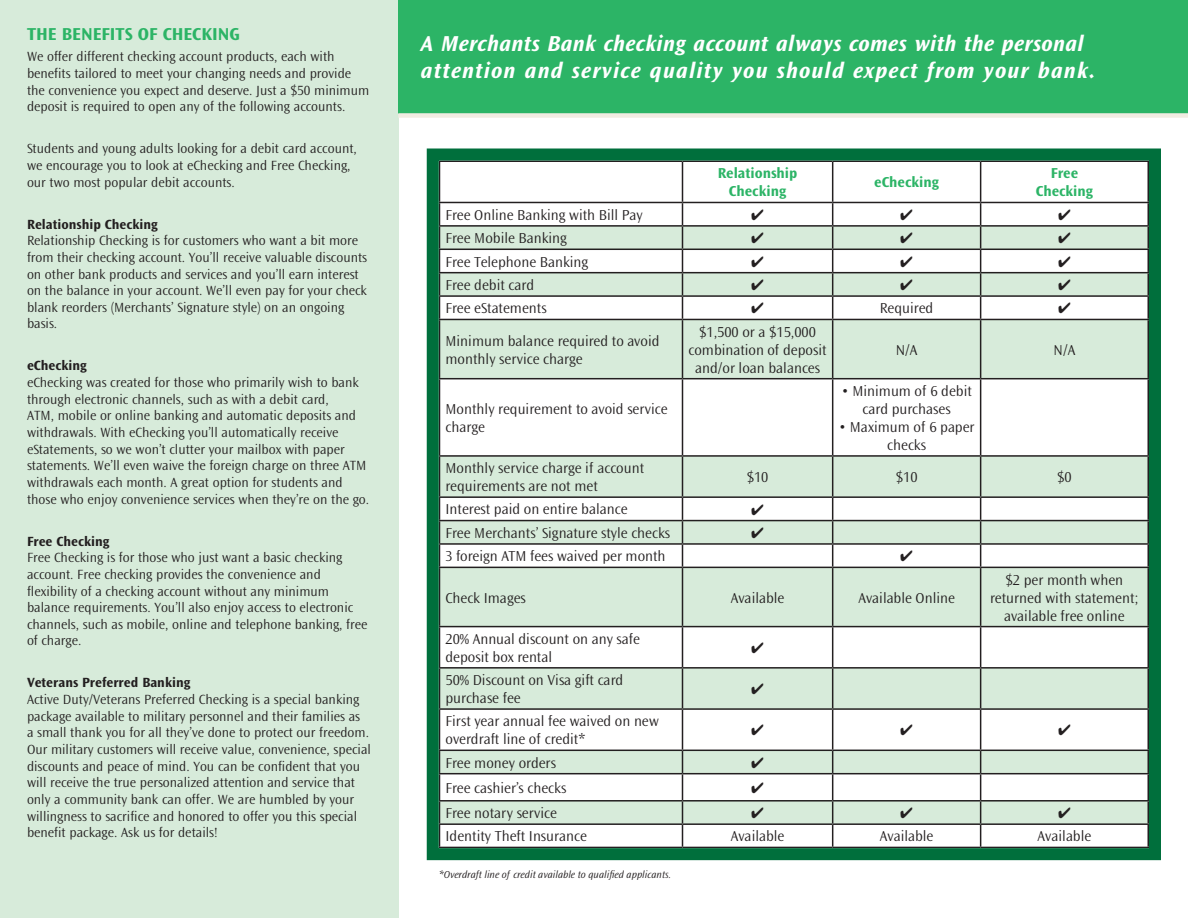
<style>
.page{position:relative;width:1188px;height:918px;background:#fff}
.page>*{position:absolute;margin:0;border:0;box-sizing:border-box;transform-origin:0 0}
.t1{font:italic 700 22.5px/27px "Ocean Sans";letter-spacing:.015em;color:#fff}
.body_copy{font:700 18px "Ocean Sans";color:#2cb466}
.t2{font:300 15px/18px "Ocean Sans";color:#231f20}
.t3{font:700 15px/18px "Ocean Sans";color:#2cb466;text-align:center}
.body_copy-2{font:300 13.8px/16.6px "Ocean Sans";color:#231f20}
.t4{font:italic 300 10.5px "Ocean Sans";color:#231f20}
.s1{font-weight:700}
</style>
<div class="page">
<div style="left:0;top:0;width:398px;height:918px;background:#d7ebda"></div>
<div style="left:398px;top:0;width:790px;height:114px;background:#2cb466"></div>
<div style="left:398px;top:113px;width:790px;height:5px;background:#f1ece2"></div>
<svg style="left:426px;top:148px;width:735px;height:713px"></svg>
<svg style="left:752px;top:209px;width:11px;height:11px"></svg>
<svg style="left:901px;top:209px;width:11px;height:11px"></svg>
<svg style="left:1059px;top:209px;width:11px;height:11px"></svg>
<svg style="left:752px;top:233px;width:11px;height:10px"></svg>
<svg style="left:901px;top:233px;width:11px;height:10px"></svg>
<svg style="left:1059px;top:233px;width:11px;height:10px"></svg>
<svg style="left:752px;top:256px;width:11px;height:11px"></svg>
<svg style="left:901px;top:256px;width:11px;height:11px"></svg>
<svg style="left:1059px;top:256px;width:11px;height:11px"></svg>
<svg style="left:752px;top:279px;width:11px;height:11px"></svg>
<svg style="left:901px;top:279px;width:11px;height:11px"></svg>
<svg style="left:1059px;top:279px;width:11px;height:11px"></svg>
<svg style="left:752px;top:303px;width:11px;height:11px"></svg>
<svg style="left:1059px;top:303px;width:11px;height:11px"></svg>
<svg style="left:752px;top:504px;width:11px;height:11px"></svg>
<svg style="left:752px;top:527px;width:11px;height:11px"></svg>
<svg style="left:901px;top:551px;width:11px;height:11px"></svg>
<svg style="left:752px;top:642px;width:11px;height:11px"></svg>
<svg style="left:752px;top:683px;width:11px;height:11px"></svg>
<svg style="left:752px;top:725px;width:11px;height:11px"></svg>
<svg style="left:901px;top:725px;width:11px;height:11px"></svg>
<svg style="left:1059px;top:725px;width:11px;height:11px"></svg>
<svg style="left:752px;top:757px;width:11px;height:11px"></svg>
<svg style="left:752px;top:782px;width:11px;height:11px"></svg>
<svg style="left:752px;top:807px;width:11px;height:11px"></svg>
<svg style="left:901px;top:807px;width:11px;height:11px"></svg>
<svg style="left:1059px;top:807px;width:11px;height:11px"></svg>
<p class="body_copy" style="left:27px;top:25px;width:214px">THE BENEFITS OF CHECKING</p>
<p class="body_copy-2" style="left:27px;top:49px;width:344px">We offer different checking account products, each with benefits tailored to meet your changing needs and provide the convenience you expect and deserve. Just a $50 minimum deposit is required to open any of the following accounts.</p>
<p class="body_copy-2" style="left:27px;top:141px;width:331px">Students and young adults looking for a debit card account, we encourage you to look at eChecking and Free Checking, our two most popular debit accounts.</p>
<p class="body_copy-2" style="left:27px;top:216px;width:342px"><span class="s1">Relationship Checking<br></span>Relationship Checking is for customers who want a bit more from their checking account. You’ll receive valuable discounts on other bank products and services and you’ll earn interest on the balance in your account. We’ll even pay for your check blank reorders (Merchants’ Signature style) on an ongoing basis.</p>
<p class="body_copy-2" style="left:27px;top:358px;width:344px"><span class="s1">eChecking<br></span>eChecking was created for those who primarily wish to bank through electronic channels, such as with a debit card,<br>ATM, mobile or online banking and automatic deposits and withdrawals. With eChecking you’ll automatically receive eStatements, so we won’t clutter your mailbox with paper statements. We’ll even waive the foreign charge on three ATM withdrawals each month. A great option for students and those who enjoy convenience services when they’re on the go.</p>
<p class="body_copy-2" style="left:27px;top:533px;width:342px"><span class="s1">Free Checking<br></span>Free Checking is for those who just want a basic checking account. Free checking provides the convenience and flexibility of a checking account without any minimum balance requirements. You’ll also enjoy access to electronic channels, such as mobile, online and telephone banking, free of charge.</p>
<p class="body_copy-2" style="left:27px;top:675px;width:345px"><span class="s1">Veterans Preferred Banking<br></span>Active Duty/Veterans Preferred Checking is a special banking package available to military personnel and their families as<br>a small thank you for all they’ve done to protect our freedom.<br>Our military customers will receive value, convenience, special discounts and peace of mind. You can be confident that you will receive the true personalized attention and service that only a community bank can offer. We are humbled by your willingness to sacrifice and honored to offer you this special benefit package. Ask us for details!</p>
<p class="t1" style="left:421px;top:31px;width:676px">A Merchants Bank checking account always comes with the personal attention and service quality you should expect from your bank.</p>
<p class="t3" style="left:718px;top:165px;width:81px">Relationship<br>Checking</p>
<p class="t3" style="left:874px;top:174px;width:66px">eChecking</p>
<p class="t3" style="left:1051px;top:165px;width:29px">Free</p>
<p class="t3" style="left:1036px;top:183px;width:59px">Checking</p>
<p class="t2" style="left:446px;top:206px;width:199px">Free Online Banking with Bill Pay</p>
<p class="t2" style="left:446px;top:229px;width:123px">Free Mobile Banking</p>
<p class="t2" style="left:446px;top:253px;width:144px">Free Telephone Banking</p>
<p class="t2" style="left:446px;top:276px;width:90px">Free debit card</p>
<p class="t2" style="left:446px;top:300px;width:103px">Free eStatements</p>
<p class="t2" style="left:880px;top:300px;width:55px">Required</p>
<p class="t2" style="left:446px;top:332px;width:216px">Minimum balance required to avoid monthly service charge</p>
<p class="t2" style="left:688px;top:323px;width:140px;text-align:center">$1,500 or a $15,000 combination of deposit and/or loan balances</p>
<p class="t2" style="left:896px;top:341px;width:23px">N/A</p>
<p class="t2" style="left:1054px;top:341px;width:23px">N/A</p>
<p class="t2" style="left:446px;top:400px;width:224px">Monthly requirement to avoid service charge</p>
<p class="t2" style="left:841px;top:382px;width:132px;text-align:center">• Minimum of 6 debit card purchases</p>
<p class="t2" style="left:839px;top:418px;width:137px;text-align:center">• Maximum of 6 paper checks</p>
<p class="t2" style="left:446px;top:459px;width:200px">Monthly service charge if account requirements are not met</p>
<p class="t2" style="left:747px;top:468px;width:23px">$10</p>
<p class="t2" style="left:896px;top:468px;width:23px">$10</p>
<p class="t2" style="left:1057px;top:468px;width:16px">$0</p>
<p class="t2" style="left:446px;top:501px;width:184px">Interest paid on entire balance</p>
<p class="t2" style="left:446px;top:524px;width:226px">Free Merchants’ Signature style checks</p>
<p class="t2" style="left:446px;top:548px;width:222px">3 foreign ATM fees waived per month</p>
<p class="t2" style="left:446px;top:589px;width:82px">Check Images</p>
<p class="t2" style="left:731px;top:589px;width:55px">Available</p>
<p class="t2" style="left:858px;top:589px;width:98px">Available Online</p>
<p class="t2" style="left:990px;top:571px;width:150px;text-align:center">$2 per month when returned with statement; available free online</p>
<p class="t2" style="left:446px;top:630px;width:196px">20% Annual discount on any safe deposit box rental</p>
<p class="t2" style="left:446px;top:671px;width:179px">50% Discount on Visa gift card purchase fee</p>
<p class="t2" style="left:446px;top:713px;width:215px">First year annual fee waived on new overdraft line of credit*</p>
<p class="t2" style="left:446px;top:754px;width:112px">Free money orders</p>
<p class="t2" style="left:446px;top:779px;width:122px">Free cashier’s checks</p>
<p class="t2" style="left:446px;top:804px;width:113px">Free notary service</p>
<p class="t2" style="left:446px;top:828px;width:143px">Identity Theft Insurance</p>
<p class="t2" style="left:731px;top:828px;width:55px">Available</p>
<p class="t2" style="left:880px;top:828px;width:55px">Available</p>
<p class="t2" style="left:1038px;top:828px;width:55px">Available</p>
<p class="t4" style="left:439px;top:869px;width:234px">*Overdraft line of credit available to qualified applicants.</p>
</div>
